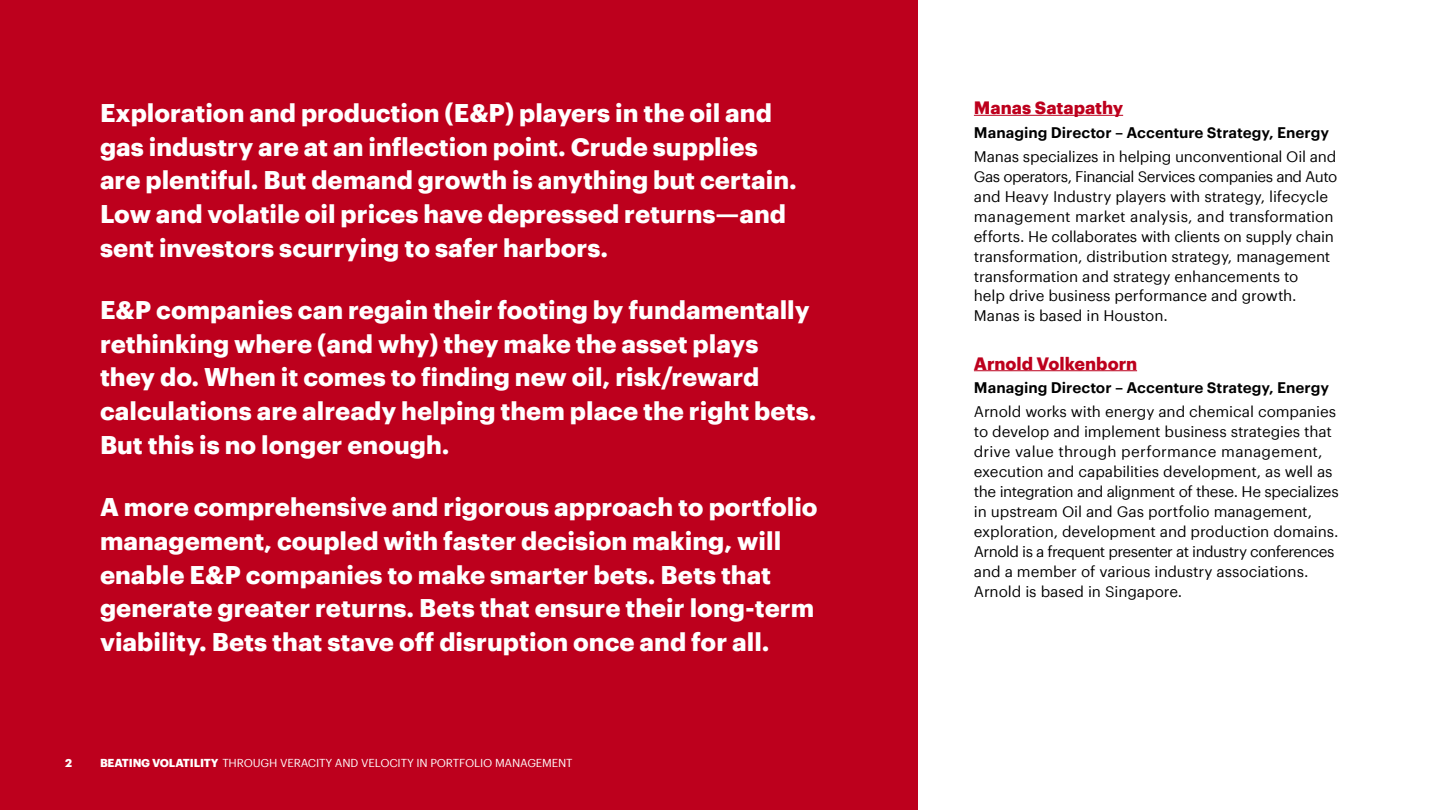
<style>
.page{position:relative;width:1440px;height:810px;background:#fff}
.page>*{position:absolute;margin:0;border:0;box-sizing:border-box;transform-origin:0 0}
.t1{font:700 25px/33.8px "Graphik";color:#fff}
.t2{font:700 17.5px "Graphik";color:#bd001d}
.t3{font:15px/20px "Graphik";letter-spacing:-.01em;color:#000}
.t4{font:600 15px "Graphik";color:#000}
.t5{font:11.25px "Graphik";letter-spacing:-.015em;color:#fff}
.t6{font:700 11.25px "Graphik";color:#fff}
.s1{font-weight:700}
</style>
<div class="page">
<div style="left:0;top:0;width:917px;height:810px;background:#bd001d"></div>
<hr style="left:974px;top:115px;width:149px;height:1px;background:#bd001d">
<hr style="left:974px;top:370px;width:163px;height:1px;background:#bd001d">
<p class="t1" style="left:100px;top:94px;width:698px">Exploration and production (E&amp;P) players in the oil and gas industry are at an inflection point. Crude supplies are plentiful. But demand growth is anything but certain.<br>Low and volatile oil prices have depressed returns—and sent investors scurrying to safer harbors.</p>
<p class="t1" style="left:100px;top:291px;width:718px">E&amp;P companies can regain their footing by fundamentally rethinking where (and why) they make the asset plays they do. When it comes to finding new oil, risk/reward calculations are already helping them place the right bets.<br>But this is no longer enough.</p>
<p class="t1" style="left:100px;top:488px;width:719px">A more comprehensive and rigorous approach to portfolio management, coupled with faster decision making, will enable E&amp;P companies to make smarter bets. Bets that generate greater returns. Bets that ensure their long-term viability. Bets that stave off disruption once and for all.</p>
<p class="t6" style="left:65px;top:754px;width:9px">2</p>
<p class="t5" style="left:100px;top:755px;width:474px"><span class="s1">BEATING VOLATILITY</span> THROUGH VERACITY AND VELOCITY IN PORTFOLIO MANAGEMENT</p>
<p class="t2" style="left:974px;top:95px;width:151px">Manas Satapathy</p>
<p class="t4" style="left:974px;top:121px;width:357px">Managing Director – Accenture Strategy, Energy</p>
<p class="t3" style="left:974px;top:145px;width:365px">Manas specializes in helping unconventional Oil and Gas operators, Financial Services companies and Auto and Heavy Industry players with strategy, lifecycle management market analysis, and transformation efforts. He collaborates with clients on supply chain transformation, distribution strategy, management transformation and strategy enhancements to<br>help drive business performance and growth.<br>Manas is based in Houston.</p>
<p class="t2" style="left:974px;top:350px;width:165px">Arnold Volkenborn</p>
<p class="t4" style="left:974px;top:376px;width:357px">Managing Director – Accenture Strategy, Energy</p>
<p class="t3" style="left:974px;top:400px;width:366px">Arnold works with energy and chemical companies to develop and implement business strategies that drive value through performance management, execution and capabilities development, as well as the integration and alignment of these. He specializes in upstream Oil and Gas portfolio management, exploration, development and production domains.<br>Arnold is a frequent presenter at industry conferences and a member of various industry associations.<br>Arnold is based in Singapore.</p>
</div>
